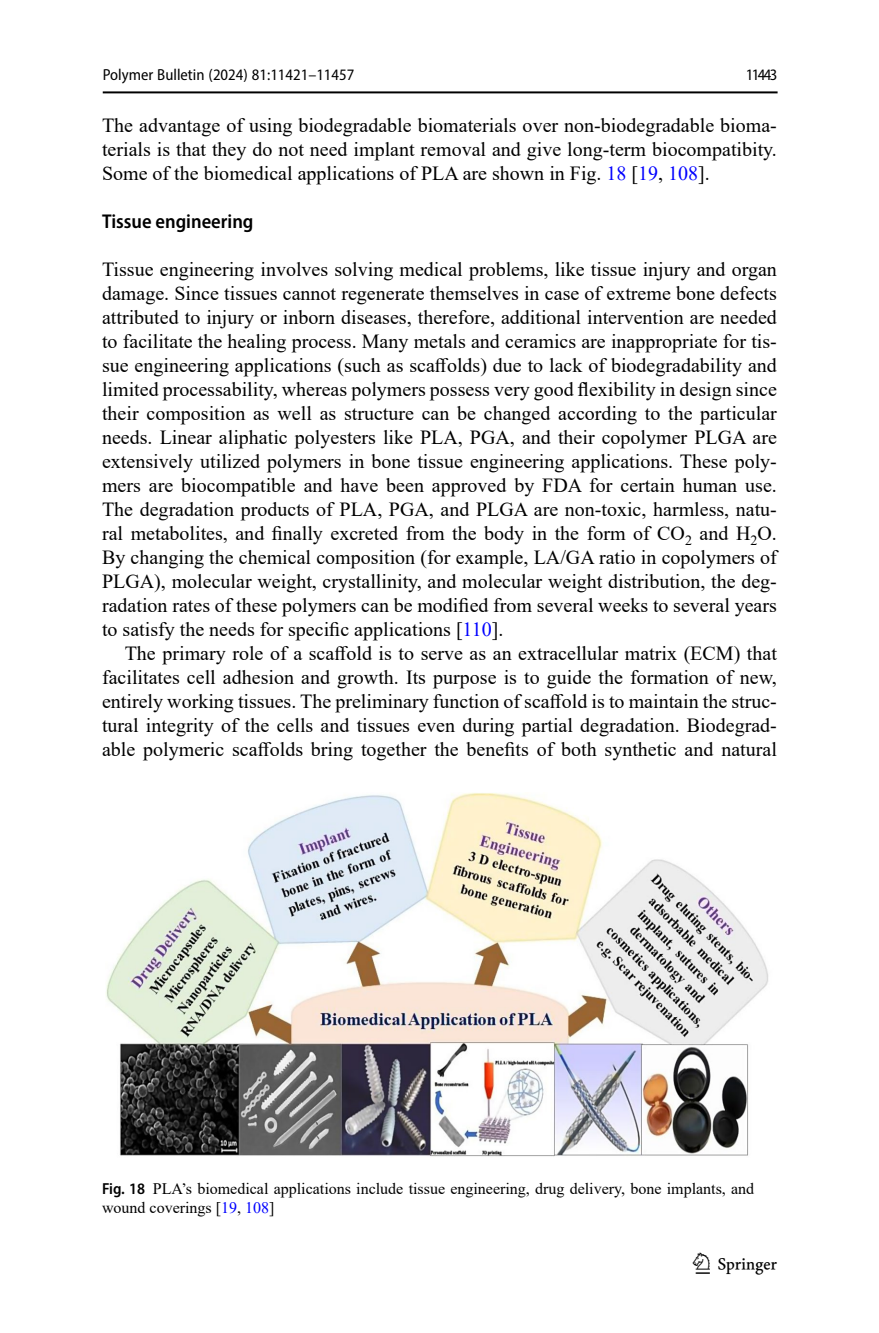
<style>
.page{position:relative;width:879px;height:1333px;background:#fff}
.page>*{position:absolute;margin:0;border:0;box-sizing:border-box;transform-origin:0 0}
.t1{font:30px "Springnew";color:#000}
.Body_Text{font:20px/24px "Times New Roman";color:#000;text-align:justify}
.Body_Text_Indent{font:20px/24px "Times New Roman";color:#000;text-align:justify}
.Head_3{font:600 semi-condensed 20px "Myriad Pro";color:#000}
.Figure_Caption{font:16px/19px "Times New Roman";color:#000}
.t2{font:semi-condensed 16px "Myriad Pro";color:#000}
.s1{color:#00f}
.s2{font-family:"Myriad Pro";font-weight:600;font-stretch:semi-condensed}
</style>
<div class="page">
<hr style="left:103px;top:91px;width:674px;height:2px;background:#000">
<img style="left:106px;top:793px;width:663px;height:364px">
<p class="t2" style="left:103px;top:65px;width:253px">Polymer Bulletin (2024) 81:11421–11457</p>
<p class="Body_Text" style="left:102px;top:112px;width:676px">The advantage of using biodegradable biomaterials over non-biodegradable bioma&shy;terials is that they do not need implant removal and give long-term biocompatibity.<br>Some of the biomedical applications of PLA are shown in Fig. <span class="s1">18</span> [<span class="s1">19</span>, <span class="s1">108</span>].</p>
<p class="Head_3" style="left:102px;top:208px;width:153px">Tissue engineering</p>
<p class="Body_Text" style="left:102px;top:256px;width:676px">Tissue engineering involves solving medical problems, like tissue injury and organ damage. Since tissues cannot regenerate themselves in case of extreme bone defects attributed to injury or inborn diseases, therefore, additional intervention are needed to facilitate the healing process. Many metals and ceramics are inappropriate for tis&shy;sue engineering applications (such as scaffolds) due to lack of biodegradability and limited processability, whereas polymers possess very good flexibility in design since their composition as well as structure can be changed according to the particular needs. Linear aliphatic polyesters like PLA, PGA, and their copolymer PLGA are extensively utilized polymers in bone tissue engineering applications. These poly&shy;mers are biocompatible and have been approved by FDA for certain human use.<br>The degradation products of PLA, PGA, and PLGA are non-toxic, harmless, natu&shy;ral metabolites, and finally excreted from the body in the form of CO<sub>2</sub> and H<sub>2</sub>O.<br>By changing the chemical composition (for example, LA/GA ratio in copolymers of PLGA), molecular weight, crystallinity, and molecular weight distribution, the deg&shy;radation rates of these polymers can be modified from several weeks to several years to satisfy the needs for specific applications [<span class="s1">110</span>].</p>
<p class="Body_Text_Indent" style="left:102px;top:640px;width:676px;text-indent:23px">The primary role of a scaffold is to serve as an extracellular matrix (ECM) that facilitates cell adhesion and growth. Its purpose is to guide the formation of new, entirely working tissues. The preliminary function of scaffold is to maintain the struc&shy;tural integrity of the cells and tissues even during partial degradation. Biodegrad&shy;able polymeric scaffolds bring together the benefits of both synthetic and natural</p>
<p class="t2" style="left:746px;top:65px;width:33px">11443</p>
<p class="Figure_Caption" style="left:102px;top:1178px;width:653px"><span class="s2">Fig. 18</span> PLA’s biomedical applications include tissue engineering, drug delivery, bone implants, and wound coverings [<span class="s1">19</span>, <span class="s1">108</span>]</p>
<h1 class="t1" style="left:696px;top:1246px;width:83px">1 3</h1>
</div>
